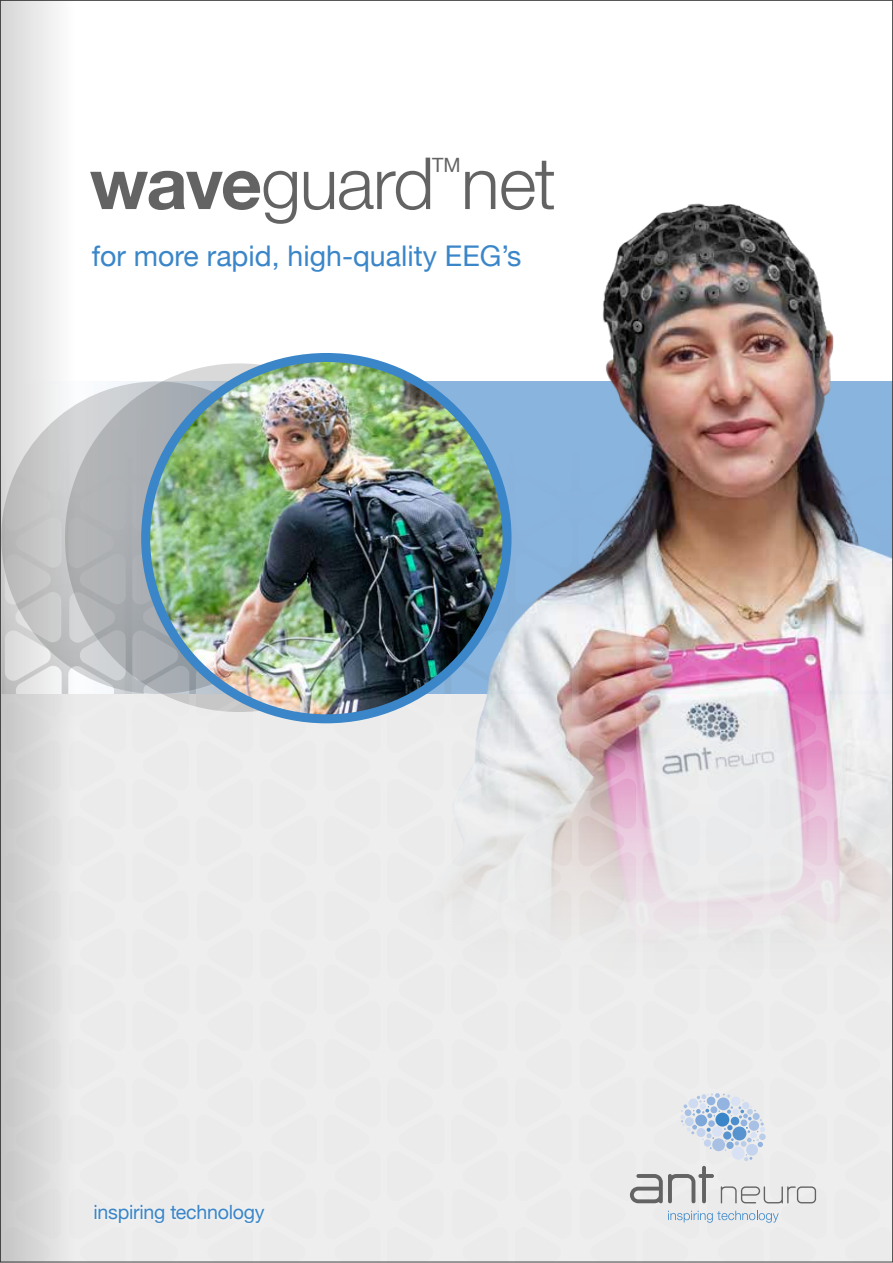
<style>
.page{position:relative;width:893px;height:1263px;background:#fff}
.page>*{position:absolute;margin:0;border:0;box-sizing:border-box;transform-origin:0 0}
.t1{font:300 72px "Helvetica Neue";letter-spacing:-.02em;color:#636363}
.t2{font:28.5px "Helvetica Neue";color:#3a86c9}
.t3{font:19.65px "Helvetica Neue";letter-spacing:-.015em;color:#3a86c9}
.t4{font:19.65px "Helvetica Neue";color:#636363}
.s1{font-weight:700}
</style>
<div class="page">
<img style="left:0;top:0;width:893px;height:1263px">
<svg style="left:0;top:0;width:76px;height:1262px;background:#d9d9d9"></svg>
<svg style="left:668px;top:1211px;width:111px;height:12px"></svg>
<svg style="left:630px;top:1093px;width:186px;height:110px;background:#dadee2"></svg>
<div style="left:92px;top:1202px;width:176px;height:24px;background:#efefef"></div>
<p class="t4" style="left:432px;top:150px;width:30px">TM</p>
<h1 class="t1" style="left:90px;top:125px;width:468px"><span class="s1">wave</span>guard net</h1>
<p class="t2" style="left:92px;top:235px;width:431px">for more rapid, high-quality EEG’s</p>
<p class="t3" style="left:93px;top:1198px;width:173px">inspiring technology</p>
</div>
